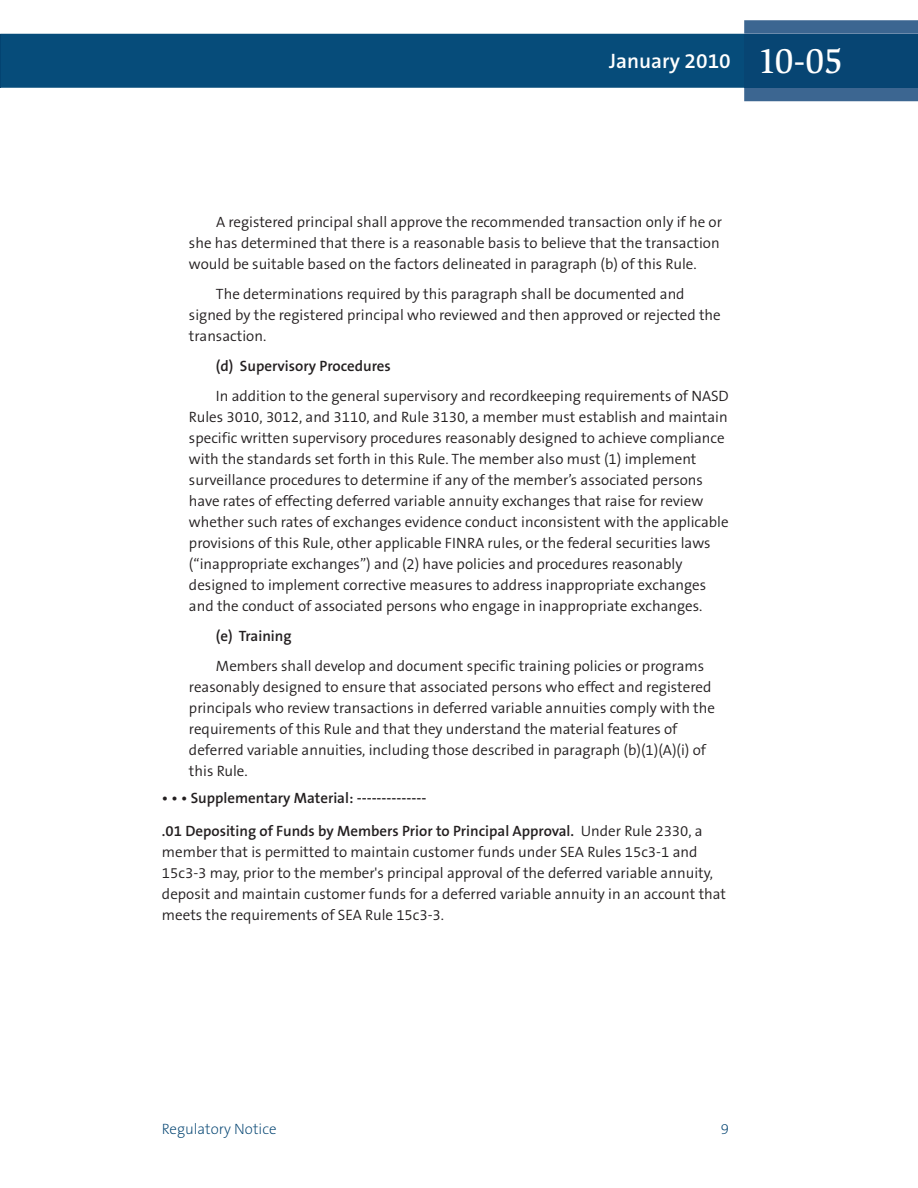
<style>
.page{position:relative;width:918px;height:1188px;background:#fff}
.page>*{position:absolute;margin:0;border:0;box-sizing:border-box;transform-origin:0 0}
.t1{font:600 21px "The Sans B6";color:#fff}
.t2{font:300 15px/21px "The Sans B4";color:#231f20}
.t3{font:600 15px "The Sans B6";color:#231f20}
.t4{font:200 15px "The Sans B2";color:#004270}
.s1{font-family:"Slimbach LT";font-weight:500;font-size:36px}
.s2{font-family:"The Sans B4";font-weight:300}
</style>
<div class="page">
<div style="left:1px;top:34px;width:743px;height:54px;background:#064c7a"></div>
<svg style="left:744px;top:20px;width:174px;height:81px;background:#3f6893"></svg>
<div style="left:744px;top:34px;width:174px;height:54px;background:#074573"></div>
<hr style="left:0;top:34px;width:1px;height:54px;background:#034371">
<h1 class="t1" style="left:609px;top:50px;width:235px">January 2010 <span class="s1">10-05</span></h1>
<p class="t2" style="left:189px;top:212px;width:534px;text-indent:27px">A registered principal shall approve the recommended transaction only if he or she has determined that there is a reasonable basis to believe that the transaction would be suitable based on the factors delineated in paragraph (b) of this Rule.</p>
<p class="t2" style="left:189px;top:284px;width:533px;text-indent:27px">The determinations required by this paragraph shall be documented and signed by the registered principal who reviewed and then approved or rejected the transaction.</p>
<p class="t3" style="left:216px;top:358px;width:176px">(d) Supervisory Procedures</p>
<p class="t2" style="left:189px;top:386px;width:541px;text-indent:27px">In addition to the general supervisory and recordkeeping requirements of NASD Rules 3010, 3012, and 3110, and Rule 3130, a member must establish and maintain specific written supervisory procedures reasonably designed to achieve compliance with the standards set forth in this Rule. The member also must (1) implement surveillance procedures to determine if any of the member’s associated persons have rates of effecting deferred variable annuity exchanges that raise for review whether such rates of exchanges evidence conduct inconsistent with the applicable provisions of this Rule, other applicable FINRA rules, or the federal securities laws (“inappropriate exchanges”) and (2) have policies and procedures reasonably designed to implement corrective measures to address inappropriate exchanges and the conduct of associated persons who engage in inappropriate exchanges.</p>
<p class="t3" style="left:216px;top:628px;width:77px">(e) Training</p>
<p class="t2" style="left:189px;top:656px;width:528px;text-indent:27px">Members shall develop and document specific training policies or programs reasonably designed to ensure that associated persons who effect and registered principals who review transactions in deferred variable annuities comply with the requirements of this Rule and that they understand the material features of deferred variable annuities, including those described in paragraph (b)(1)(A)(i) of this Rule.</p>
<p class="t3" style="left:162px;top:790px;width:266px">• • • Supplementary Material: --------------</p>
<p class="t3" style="left:162px;top:823px;width:542px">.01 Depositing of Funds by Members Prior to Principal Approval. <span class="s2">Under Rule 2330, a</span></p>
<p class="t2" style="left:162px;top:842px;width:566px">member that is permitted to maintain customer funds under SEA Rules 15c3-1 and 15c3-3 may, prior to the member's principal approval of the deferred variable annuity, deposit and maintain customer funds for a deferred variable annuity in an account that meets the requirements of SEA Rule 15c3-3.</p>
<p class="t4" style="left:162px;top:1121px;width:116px">Regulatory Notice</p>
<p class="t4" style="left:721px;top:1121px;width:10px">9</p>
</div>
